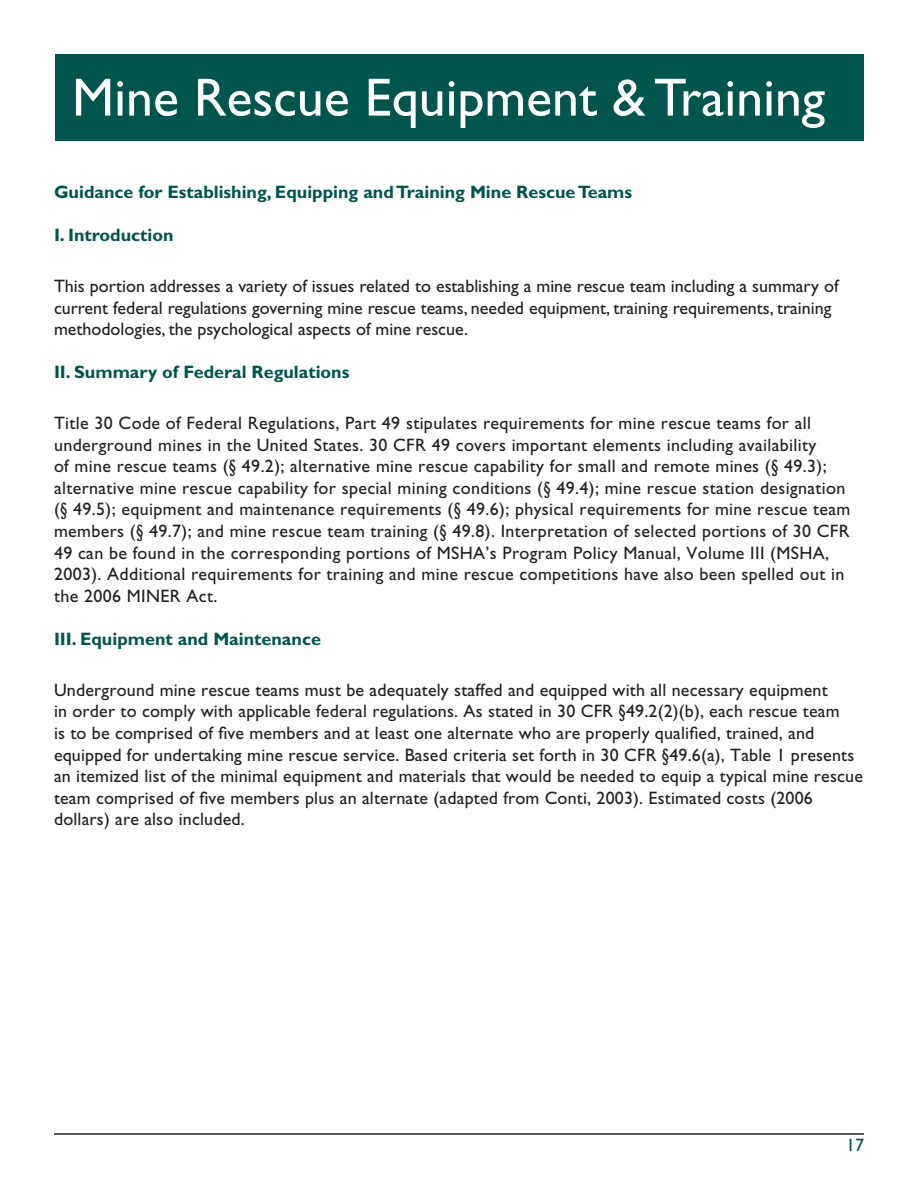
<style>
.page{position:relative;width:918px;height:1188px;background:#fff}
.page>*{position:absolute;margin:0;border:0;box-sizing:border-box;transform-origin:0 0}
.t1{font:54px "Gill Sans Std";color:#fff}
.t2{font:18px/21.6px "Gill Sans Std";letter-spacing:.01em;color:#231f20}
.t3{font:700 18px "Gill Sans Std";color:#00554c}
.t4{font:18px "Gill Sans Std";color:#00554c}
</style>
<div class="page">
<hr style="left:54px;top:1133px;width:810px;height:2px;background:#231f20">
<div style="left:56px;top:54px;width:808px;height:86px;background:#00554c"></div>
<h1 class="t1" style="left:72px;top:66px;width:755px">Mine Rescue Equipment &amp; Training</h1>
<p class="t3" style="left:54px;top:181px;width:580px">Guidance for Establishing, Equipping and Training Mine Rescue Teams</p>
<p class="t3" style="left:54px;top:225px;width:121px">I. Introduction</p>
<p class="t2" style="left:54px;top:275px;width:786px">This portion addresses a variety of issues related to establishing a mine rescue team including a summary of current federal regulations governing mine rescue teams, needed equipment, training requirements, training methodologies, the psychological aspects of mine rescue.</p>
<p class="t3" style="left:54px;top:362px;width:297px">II. Summary of Federal Regulations</p>
<p class="t2" style="left:54px;top:412px;width:798px">Title 30 Code of Federal Regulations, Part 49 stipulates requirements for mine rescue teams for all underground mines in the United States. 30 CFR 49 covers important elements including availability<br>of mine rescue teams (§ 49.2); alternative mine rescue capability for small and remote mines (§ 49.3); alternative mine rescue capability for special mining conditions (§ 49.4); mine rescue station designation (§ 49.5); equipment and maintenance requirements (§ 49.6); physical requirements for mine rescue team members (§ 49.7); and mine rescue team training (§ 49.8). Interpretation of selected portions of 30 CFR 49 can be found in the corresponding portions of MSHA’s Program Policy Manual, Volume III (MSHA, 2003). Additional requirements for training and mine rescue competitions have also been spelled out in the 2006 MINER Act.</p>
<p class="t3" style="left:54px;top:628px;width:268px">III. Equipment and Maintenance</p>
<p class="t2" style="left:54px;top:679px;width:811px">Underground mine rescue teams must be adequately staffed and equipped with all necessary equipment<br>in order to comply with applicable federal regulations. As stated in 30 CFR §49.2(2)(b), each rescue team<br>is to be comprised of five members and at least one alternate who are properly qualified, trained, and equipped for undertaking mine rescue service. Based criteria set forth in 30 CFR §49.6(a), Table 1 presents an itemized list of the minimal equipment and materials that would be needed to equip a typical mine rescue team comprised of five members plus an alternate (adapted from Conti, 2003). Estimated costs (2006 dollars) are also included.</p>
<p class="t4" style="left:846px;top:1134px;width:19px">17</p>
</div>
